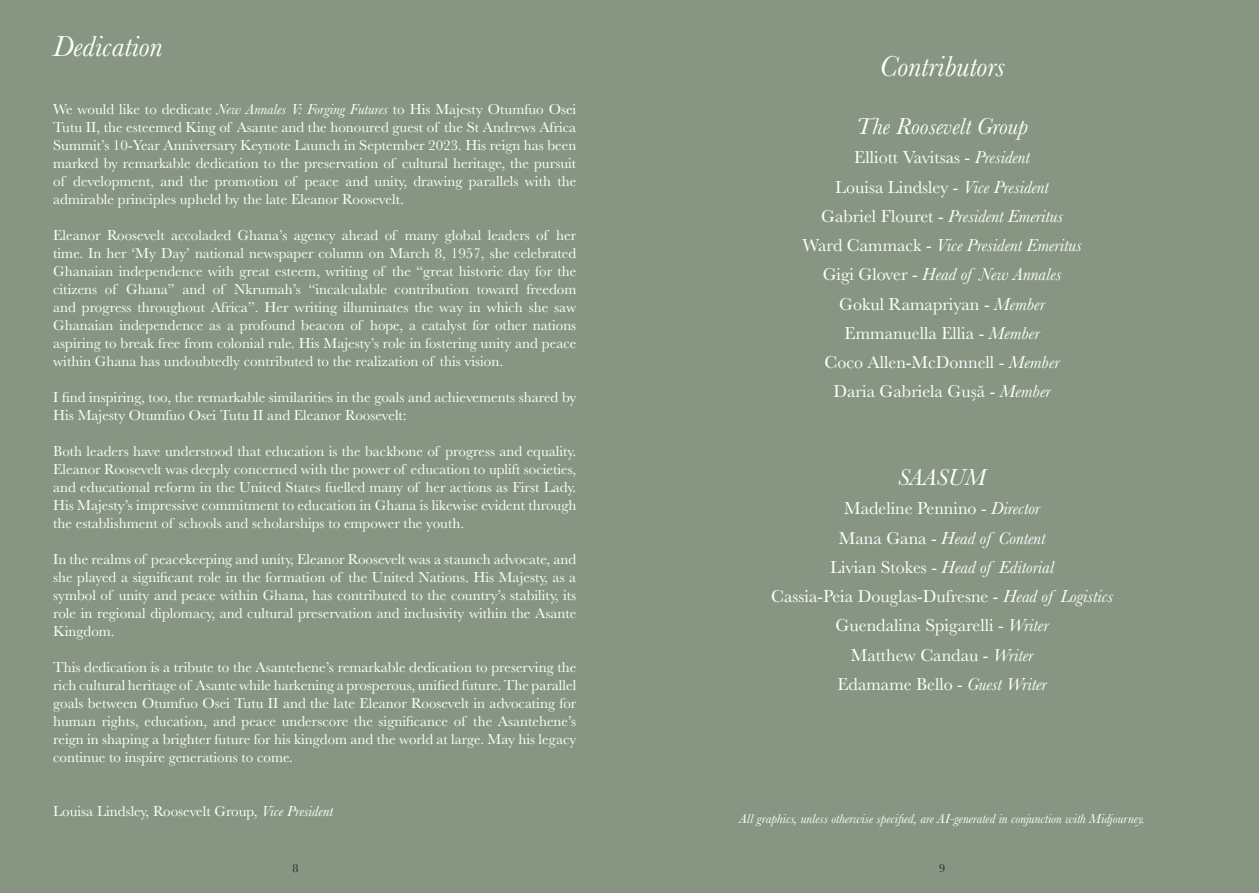
<style>
.page{position:relative;width:1259px;height:893px;background:#879682}
.page>*{position:absolute;margin:0;border:0;box-sizing:border-box;transform-origin:0 0}
.t1{font:italic 30px "Baskerville";color:#fff}
.t2{font:italic 24px "Baskerville";color:#fff}
.t3{font:18px "Baskerville";color:#fff}
.t4{font:italic 18px "Baskerville";color:#fff}
.NA_paragraph{font:15px/18px "Baskerville";color:#fff;text-align:justify}
.NA_paragraph-2{font:italic 13.5px "Baskerville";color:#fff}
.NA_paragraph-3{font:12px "Baskerville";color:#231f20}
.s1{font-style:italic}
.s2{font-style:normal}
</style>
<div class="page">
<p class="t1" style="left:53px;top:27px;width:111px">Dedication</p>
<p class="NA_paragraph" style="left:53px;top:100px;width:525px">We would like to dedicate <span class="s1">New Annales V: Forging Futures</span> to His Majesty Otumfuo Osei Tutu II, the esteemed King of Asante and the honoured guest of the St Andrews Africa Summit’s 10-Year Anniversary Keynote Launch in September 2023. His reign has been marked by remarkable dedication to the preservation of cultural heritage, the pursuit of development, and the promotion of peace and unity, drawing parallels with the admirable principles upheld by the late Eleanor Roosevelt.</p>
<p class="NA_paragraph" style="left:53px;top:226px;width:525px">Eleanor Roosevelt accoladed Ghana’s agency ahead of many global leaders of her time. In her ‘My Day’ national newspaper column on March 8, 1957, she celebrated Ghanaian independence with great esteem, writing of the “great historic day for the citizens of Ghana” and of Nkrumah’s “incalculable contribution toward freedom and progress throughout Africa”. Her writing illuminates the way in which she saw Ghanaian independence as a profound beacon of hope, a catalyst for other nations aspiring to break free from colonial rule. His Majesty’s role in fostering unity and peace within Ghana has undoubtedly contributed to the realization of this vision.</p>
<p class="NA_paragraph" style="left:53px;top:388px;width:524px">I find inspiring, too, the remarkable similarities in the goals and achievements shared by<br>His Majesty Otumfuo Osei Tutu II and Eleanor Roosevelt:</p>
<p class="NA_paragraph" style="left:53px;top:442px;width:525px">Both leaders have understood that education is the backbone of progress and equality.<br>Eleanor Roosevelt was deeply concerned with the power of education to uplift societies, and educational reform in the United States fuelled many of her actions as First Lady.<br>His Majesty’s impressive commitment to education in Ghana is likewise evident through the establishment of schools and scholarships to empower the youth.</p>
<p class="NA_paragraph" style="left:53px;top:550px;width:524px">In the realms of peacekeeping and unity, Eleanor Roosevelt was a staunch advocate, and she played a significant role in the formation of the United Nations. His Majesty, as a symbol of unity and peace within Ghana, has contributed to the country’s stability, its role in regional diplomacy, and cultural preservation and inclusivity within the Asante Kingdom.</p>
<p class="NA_paragraph" style="left:53px;top:658px;width:525px">This dedication is a tribute to the Asantehene’s remarkable dedication to preserving the rich cultural heritage of Asante while harkening a prosperous, unified future. The parallel goals between Otumfuo Osei Tutu II and the late Eleanor Roosevelt in advocating for human rights, education, and peace underscore the significance of the Asantehene’s reign in shaping a brighter future for his kingdom and the world at large. May his legacy continue to inspire generations to come.</p>
<p class="NA_paragraph" style="left:53px;top:802px;width:281px">Louisa Lindsley, Roosevelt Group, <span class="s1">Vice President</span></p>
<p class="t1" style="left:879px;top:46px;width:127px">Contributors</p>
<p class="t2" style="left:856px;top:110px;width:174px">The Roosevelt Group</p>
<p class="t3" style="left:854px;top:146px;width:177px">Elliott Vavitsas - <span class="s1">President</span></p>
<p class="t3" style="left:835px;top:175px;width:215px">Louisa Lindsley - <span class="s1">Vice President</span></p>
<p class="t4" style="left:821px;top:204px;width:243px"><span class="s2">Gabriel Flouret -</span> President Emeritus</p>
<p class="t4" style="left:802px;top:233px;width:281px"><span class="s2">Ward Cammack -</span> Vice President Emeritus</p>
<p class="t4" style="left:823px;top:263px;width:240px"><span class="s2">Gigi Glover -</span> Head of New Annales</p>
<p class="t3" style="left:839px;top:292px;width:207px">Gokul Ramapriyan - <span class="s1">Member</span></p>
<p class="t3" style="left:844px;top:322px;width:197px">Emmanuella Ellia - <span class="s1">Member</span></p>
<p class="t3" style="left:824px;top:351px;width:237px">Coco Allen-McDonnell - <span class="s1">Member</span></p>
<p class="t3" style="left:833px;top:380px;width:219px">Daria Gabriela Gușă - <span class="s1">Member</span></p>
<p class="t2" style="left:898px;top:461px;width:90px">SAASUM</p>
<p class="t3" style="left:844px;top:497px;width:198px">Madeline Pennino - <span class="s1">Director</span></p>
<p class="t4" style="left:838px;top:526px;width:208px"><span class="s2">Mana Gana -</span> Head of Content</p>
<p class="t4" style="left:830px;top:555px;width:225px"><span class="s2">Livian Stokes -</span> Head of Editorial</p>
<p class="t3" style="left:771px;top:585px;width:343px">Cassia-Peia Douglas-Dufresne - <span class="s1">Head of Logistics</span></p>
<p class="t3" style="left:835px;top:614px;width:214px">Guendalina Spigarelli - <span class="s1">Writer</span></p>
<p class="t3" style="left:850px;top:643px;width:184px">Matthew Candau - <span class="s1">Writer</span></p>
<p class="t3" style="left:837px;top:673px;width:211px">Edamame Bello - <span class="s1">Guest Writer</span></p>
<p class="NA_paragraph-2" style="left:739px;top:810px;width:407px">All graphics, unless otherwise specified, are AI-generated in conjunction with Midjourney.</p>
<p class="NA_paragraph-3" style="left:293px;top:860px;width:7px">8</p>
<p class="NA_paragraph-3" style="left:939px;top:860px;width:7px">9</p>
</div>
